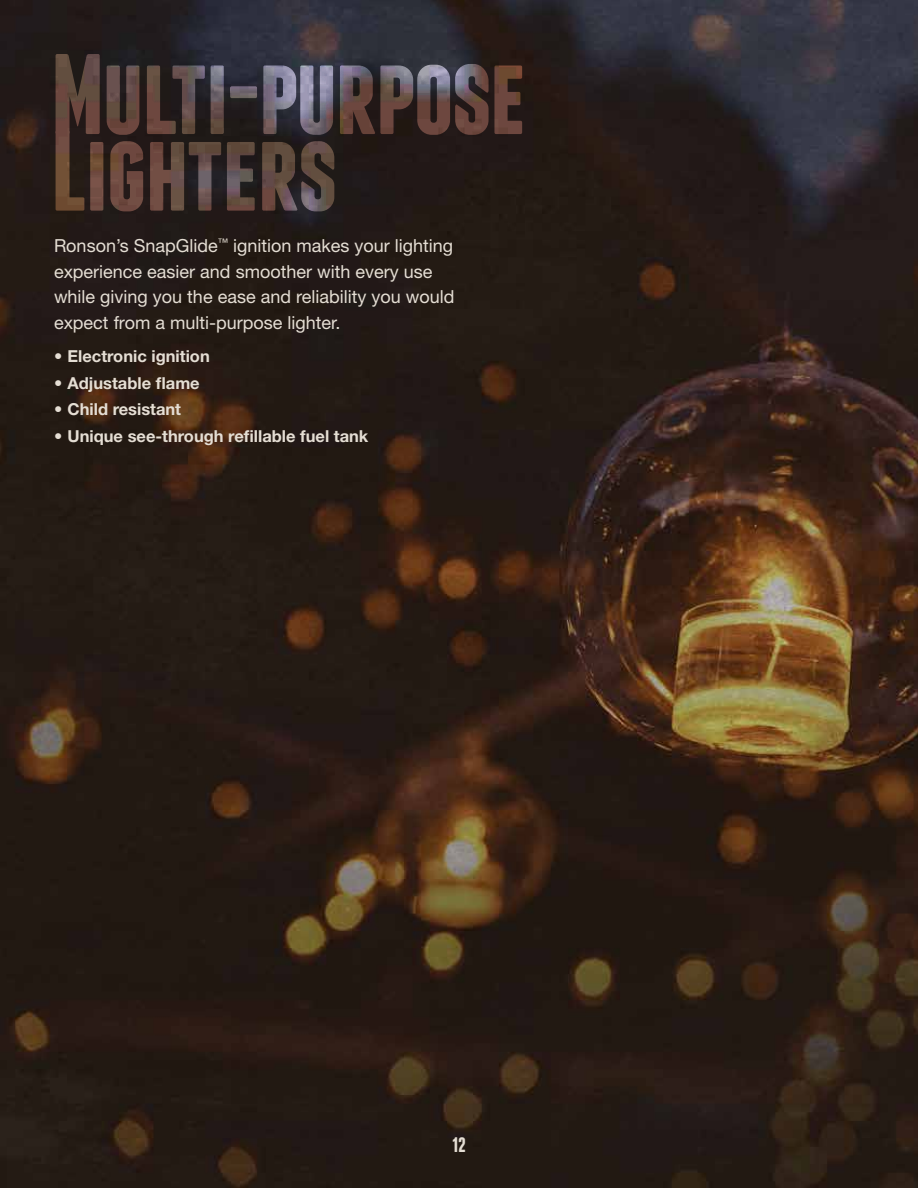
<style>
.page{position:relative;width:918px;height:1188px;background:#fff}
.page>*{position:absolute;margin:0;border:0;box-sizing:border-box;transform-origin:0 0}
.t1{font:700 21px "Franchise Free";color:#e5ded4}
.t2{font:18px/25.5px "Helvetica Neue";color:#e5ded4}
.t3{font:700 16.5px "Helvetica Neue";color:#e5ded4}
</style>
<div class="page">
<img style="left:0;top:0;width:918px;height:1188px">
<img style="left:898px;top:504px;width:20px;height:64px">
<svg style="left:227px;top:142px;width:28px;height:69px;background:#53423e"></svg>
<svg style="left:150px;top:142px;width:71px;height:69px;background:#4e3b37"></svg>
<svg style="left:110px;top:141px;width:33px;height:70px;background:#5c3e36"></svg>
<svg style="left:90px;top:142px;width:13px;height:69px"></svg>
<svg style="left:263px;top:65px;width:70px;height:70px;background:#696576"></svg>
<svg style="left:230px;top:86px;width:27px;height:12px"></svg>
<svg style="left:211px;top:65px;width:13px;height:69px"></svg>
<svg style="left:147px;top:65px;width:58px;height:69px;background:#473734"></svg>
<svg style="left:107px;top:65px;width:32px;height:70px;background:#58413c"></svg>
<svg style="left:56px;top:54px;width:44px;height:157px;background:#533b31"></svg>
<svg style="left:262px;top:141px;width:72px;height:70px;background:#51413b"></svg>
<svg style="left:340px;top:64px;width:182px;height:71px;background:#554240"></svg>
<p class="t2" style="left:54px;top:233px;width:402px">Ronson’s SnapGlide<sup>™</sup> ignition makes your lighting experience easier and smoother with every use while giving you the ease and reliability you would expect from a multi-purpose lighter.</p>
<p class="t3" style="left:54px;top:346px;width:157px">• Electronic ignition</p>
<p class="t3" style="left:54px;top:373px;width:147px">• Adjustable flame</p>
<p class="t3" style="left:54px;top:399px;width:129px">• Child resistant</p>
<p class="t3" style="left:54px;top:426px;width:316px">• Unique see-through refillable fuel tank</p>
<p class="t1" style="left:452px;top:1135px;width:15px">12</p>
</div>
